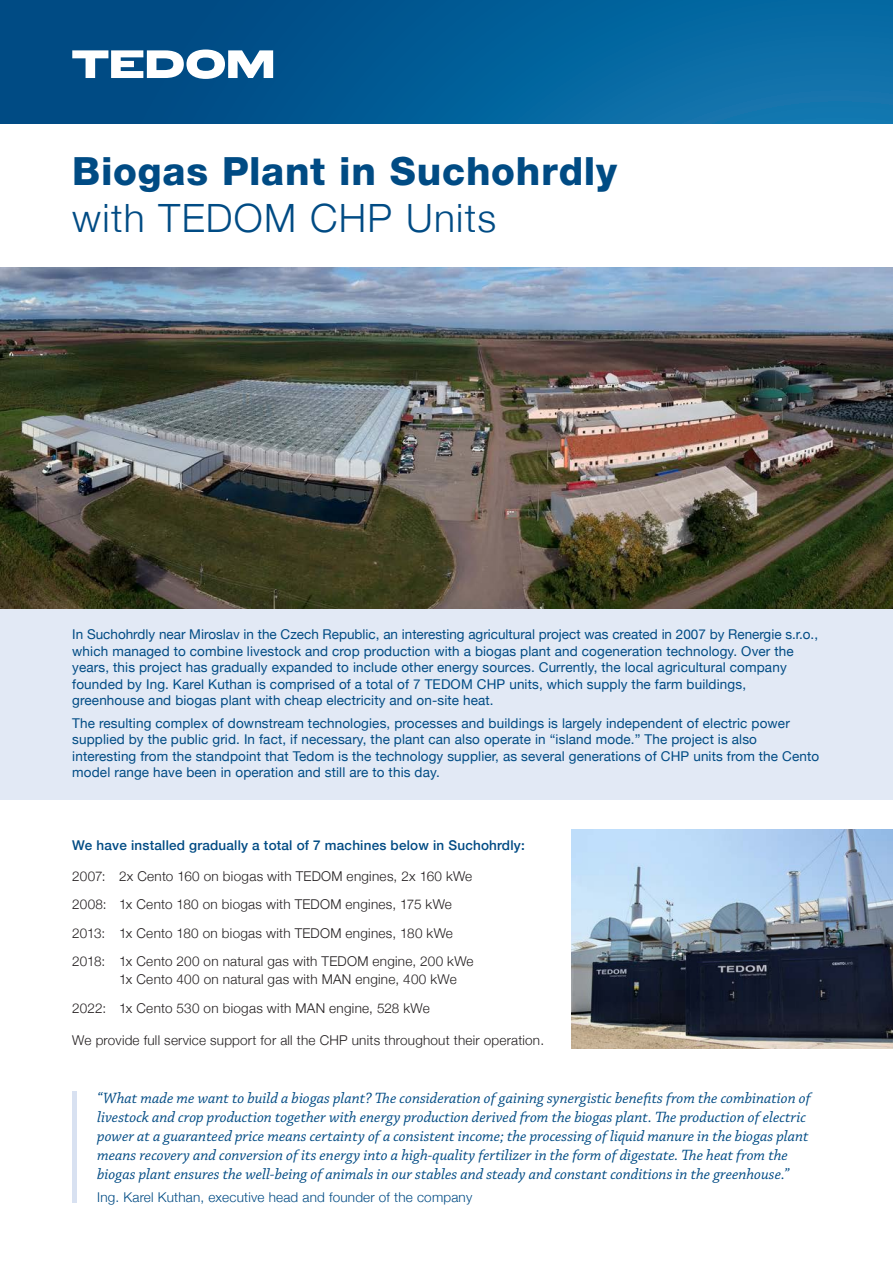
<style>
.page{position:relative;width:893px;height:1263px;background:#fff}
.page>*{position:absolute;margin:0;border:0;box-sizing:border-box;transform-origin:0 0}
.t1{font:800 39px "Helvetica Neue LT Pro";letter-spacing:.02em;color:#004b84}
.t2{font:300 39px "Helvetica Neue";letter-spacing:.035em;color:#004b84}
.t3{font:italic 15.75px/18.9px "Chaparral Pro";color:#004b84}
.t4{font:13.5px/16.5px "Helvetica Neue";letter-spacing:.01em;color:#004b84}
.t5{font:300 13.5px/28.7px "Helvetica Neue";letter-spacing:.02em;color:#231f20}
.t6{font:500 13.5px "Helvetica Neue";letter-spacing:.015em;color:#004b84}
.t7{font:300 13.5px "Helvetica Neue";letter-spacing:.015em;color:#004b84}
</style>
<div class="page">
<div style="left:0;top:583px;width:893px;height:217px;background:#e2e9f5"></div>
<img style="left:0;top:268px;width:893px;height:340px">
<div style="left:0;top:0;width:893px;height:123px;background:linear-gradient(to right,#00457e,#0c75ae)"></div>
<img style="left:571px;top:829px;width:322px;height:219px">
<div style="left:72px;top:1091px;width:5px;height:111px;background:#d8e1f1"></div>
<svg style="left:72px;top:50px;width:201px;height:29px"></svg>
<h1 class="t1" style="left:72px;top:148px;width:546px">Biogas Plant in Suchohrdly</h1>
<h1 class="t2" style="left:72px;top:187px;width:425px">with TEDOM CHP Units</h1>
<p class="t4" style="left:72px;top:627px;width:747px">In Suchohrdly near Miroslav in the Czech Republic, an interesting agricultural project was created in 2007 by Renergie s.r.o., which managed to combine livestock and crop production with a biogas plant and cogeneration technology. Over the years, this project has gradually expanded to include other energy sources. Currently, the local agricultural company founded by Ing. Karel Kuthan is comprised of a total of 7 TEDOM CHP units, which supply the farm buildings, greenhouse and biogas plant with cheap electricity and on-site heat.</p>
<p class="t4" style="left:72px;top:716px;width:748px">The resulting complex of downstream technologies, processes and buildings is largely independent of electric power supplied by the public grid. In fact, if necessary, the plant can also operate in “island mode.” The project is also interesting from the standpoint that Tedom is the technology supplier, as several generations of CHP units from the Cento model range have been in operation and still are to this day.</p>
<p class="t6" style="left:72px;top:834px;width:454px">We have installed gradually a total of 7 machines below in Suchohrdly:</p>
<p class="t5" style="left:72px;top:860px;width:403px">2007: 2x Cento 160 on biogas with TEDOM engines, 2x 160 kWe 2008: 1x Cento 180 on biogas with TEDOM engines, 175 kWe 2013: 1x Cento 180 on biogas with TEDOM engines, 180 kWe 2018: 1x Cento 200 on natural gas with TEDOM engine, 200 kWe</p>
<p class="t5" style="left:72px;top:964px;width:386px;text-indent:47px">1x Cento 400 on natural gas with MAN engine, 400 kWe<br>2022: 1x Cento 530 on biogas with MAN engine, 528 kWe</p>
<p class="t5" style="left:72px;top:1024px;width:473px">We provide full service support for all the CHP units throughout their operation.</p>
<p class="t3" style="left:97px;top:1090px;width:715px">“What made me want to build a biogas plant? The consideration of gaining synergistic benefits from the combination of livestock and crop production together with energy production derived from the biogas plant. The production of electric power at a guaranteed price means certainty of a consistent income; the processing of liquid manure in the biogas plant means recovery and conversion of its energy into a high-quality fertilizer in the form of digestate. The heat from the biogas plant ensures the well-being of animals in our stables and steady and constant conditions in the greenhouse.”</p>
<p class="t7" style="left:97px;top:1186px;width:377px">Ing. Karel Kuthan, executive head and founder of the company</p>
</div>
